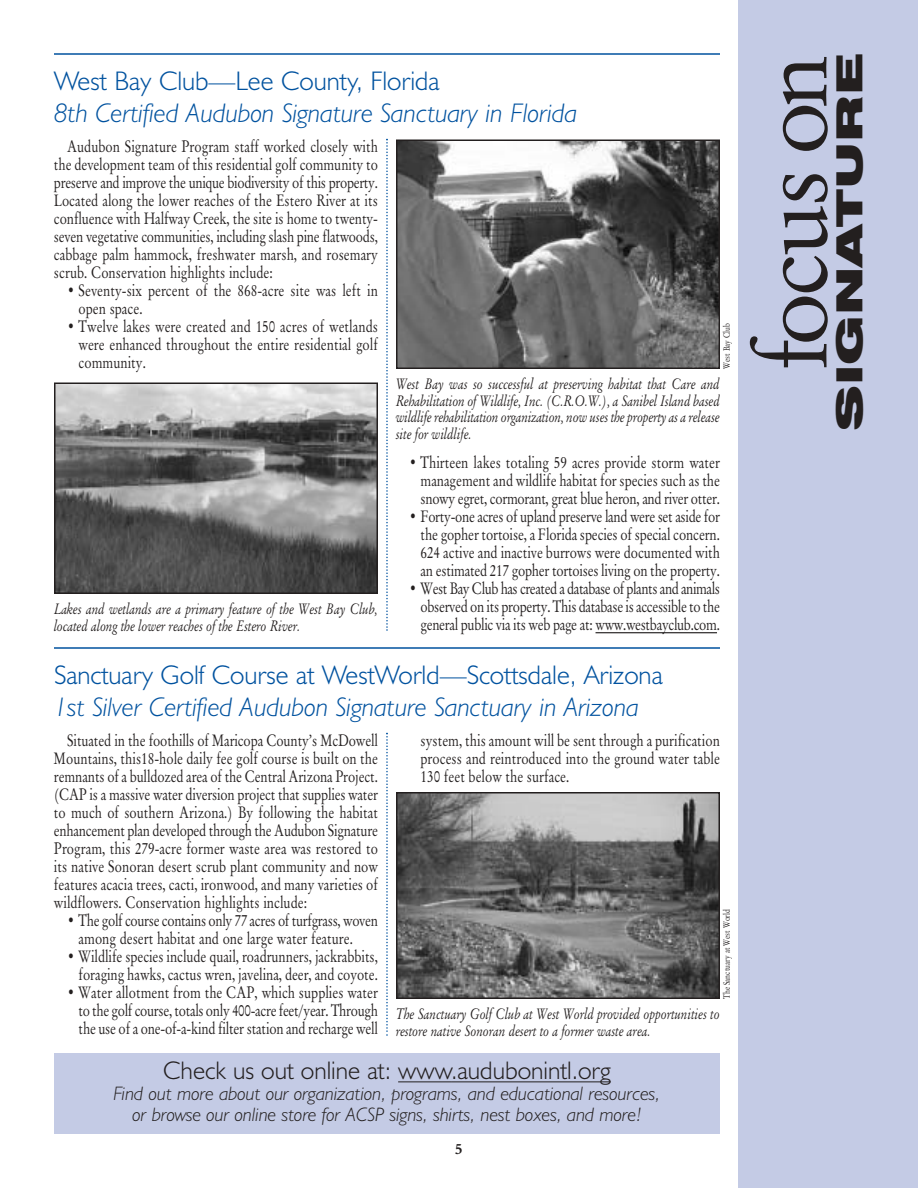
<style>
.page{position:relative;width:918px;height:1188px;background:#fff}
.page>*{position:absolute;margin:0;border:0;box-sizing:border-box;transform-origin:0 0}
.t1{font:99px "Garamand Classic";letter-spacing:-.05em;color:#231f1f}
.t2{font:900 expanded 36px "Swiss 721 BT";color:#231f1f;scale:1.3 1}
.t3{font:italic 300 27px "Humanist 521 BT";color:#00529f}
.t4{font:300 27px "Humanist 521 BT";color:#00529f}
.t5{font:300 25.5px "Humanist 521 BT";color:#231f1f}
.t6{font:italic 300 19.5px/21px "Humanist 521 BT";color:#231f1f;text-align:center}
.t7{font:16.5px/18px "Garamand Classic";letter-spacing:-.005em;color:#231f1f;text-align:justify;scale:.8 1}
.t8{font:16.5px/18px "Garamand Classic";letter-spacing:-.025em;color:#231f1f;scale:.8 1}
.t9{font:italic 15px/16.5px "Garamand Classic";color:#231f1f;scale:.8 1}
.t10{font:700 15px "Garamand Classic";color:#231f1f}
.t11{font:9px "Garamand Classic";color:#231f1f;scale:.8 1}
</style>
<div class="page">
<div style="left:738px;top:0;width:180px;height:1188px;background:#c4cbe5"></div>
<hr style="left:54px;top:53px;width:666px;height:2px;background:#00529f">
<hr style="left:596px;top:632px;width:121px;height:1px;background:#231f1f">
<img style="left:399px;top:143px;width:318px;height:223px">
<div style="left:396px;top:140px;width:324px;height:229px;border:2px solid #231f1f"></div>
<img style="left:57px;top:385px;width:318px;height:206px">
<div style="left:54px;top:382px;width:324px;height:212px;border:2px solid #231f1f"></div>
<img style="left:399px;top:795px;width:318px;height:201px">
<div style="left:396px;top:792px;width:324px;height:207px;border:2px solid #231f1f"></div>
<svg style="left:386px;top:139px;width:2px;height:492px"></svg>
<svg style="left:386px;top:733px;width:2px;height:303px"></svg>
<hr style="left:54px;top:647px;width:666px;height:2px;background:#00529f">
<div style="left:54px;top:1053px;width:666px;height:81px;background:#c4cbe5"></div>
<hr style="left:398px;top:1081px;width:53px;height:1px;background:#231f1f">
<hr style="left:451px;top:1081px;width:160px;height:1px;background:#231f1f">
<h3 class="t4" style="left:54px;top:71px;width:387px">West Bay Club—Lee County, Florida</h3>
<h3 class="t3" style="left:54px;top:103px;width:525px">8th Certified Audubon Signature Sanctuary in Florida</h3>
<p class="t7" style="left:54px;top:140px;width:407px;text-indent:13px">Audubon Signature Program staff worked closely with the development team of this residential golf community to preserve and improve the unique biodiversity of this property.<br>Located along the lower reaches of the Estero River at its confluence with Halfway Creek, the site is home to twenty&shy;seven vegetative communities, including slash pine flatwoods, cabbage palm hammock, freshwater marsh, and rosemary scrub. Conservation highlights include:</p>
<p class="t7" style="left:79px;top:284px;width:376px;text-indent:-11px">• Seventy-six percent of the 868-acre site was left in open space.</p>
<p class="t7" style="left:79px;top:320px;width:376px;text-indent:-11px">• Twelve lakes were created and 150 acres of wetlands were enhanced throughout the entire residential golf community.</p>
<p class="t11" style="left:723px;top:369px;width:59px;rotate:-90deg">West Bay Club</p>
<p class="t9" style="left:396px;top:377px;width:407px;text-align:justify">West Bay was so successful at preserving habitat that Care and Rehabilitation of Wildlife, Inc. (C.R.O.W.), a Sanibel Island based wildlife rehabilitation organization, now uses the property as a release site for wildlife.</p>
<p class="t7" style="left:421px;top:456px;width:376px;text-indent:-11px">• Thirteen lakes totaling 59 acres provide storm water management and wildlife habitat for species such as the snowy egret, cormorant, great blue heron, and river otter.</p>
<p class="t7" style="left:421px;top:510px;width:376px;text-indent:-11px">• Forty-one acres of upland preserve land were set aside for the gopher tortoise, a Florida species of special concern.<br>624 active and inactive burrows were documented with an estimated 217 gopher tortoises living on the property.</p>
<p class="t7" style="left:421px;top:582px;width:376px;text-indent:-11px">• West Bay Club has created a database of plants and animals observed on its property. This database is accessible to the general public via its web page at: www.westbayclub.com.</p>
<h3 class="t4" style="left:54px;top:665px;width:610px">Sanctuary Golf Course at WestWorld—Scottsdale, Arizona</h3>
<h3 class="t3" style="left:54px;top:697px;width:587px">1st Silver Certified Audubon Signature Sanctuary in Arizona</h3>
<p class="t7" style="left:54px;top:734px;width:407px;text-indent:13px">Situated in the foothills of Maricopa County’s McDowell Mountains, this18-hole daily fee golf course is built on the remnants of a bulldozed area of the Central Arizona Project. (CAP is a massive water diversion project that supplies water to much of southern Arizona.) By following the habitat enhancement plan developed through the Audubon Signature Program, this 279-acre former waste area was restored to its native Sonoran desert scrub plant community and now features acacia trees, cacti, ironwood, and many varieties of wildflowers. Conservation highlights include:</p>
<p class="t8" style="left:79px;top:914px;width:376px;text-indent:-11px">• The golf course contains only 77 acres of turfgrass, woven among desert habitat and one large water feature.</p>
<p class="t7" style="left:67px;top:950px;width:390px;text-align:right">• Wildlife species include quail, roadrunners, jackrabbits, foraging hawks, cactus wren, javelina, deer, and coyote.</p>
<p class="t7" style="left:79px;top:986px;width:376px;text-indent:-11px">• Water allotment from the CAP, which supplies water to the golf course, totals only 400-acre feet/year. Through the use of a one-of-a-kind filter station and recharge well</p>
<p class="t9" style="left:54px;top:602px;width:406px">Lakes and wetlands are a primary feature of the West Bay Club, located along the lower reaches of the Estero River.</p>
<p class="t7" style="left:421px;top:734px;width:376px">system, this amount will be sent through a purification process and reintroduced into the ground water table 130 feet below the surface.</p>
<p class="t11" style="left:723px;top:999px;width:114px;rotate:-90deg">The Sanctuary at West World</p>
<p class="t9" style="left:396px;top:1007px;width:407px">The Sanctuary Golf Club at West World provided opportunities to restore native Sonoran desert to a former waste area.</p>
<h3 class="t5" style="left:163px;top:1061px;width:449px">Check us out online at: www.audubonintl.org</h3>
<p class="t6" style="left:113px;top:1085px;width:549px">Find out more about our organization, programs, and educational resources, or browse our online store for ACSP signs, shirts, nest boxes, and more!</p>
<p class="t10" style="left:455px;top:1143px;width:9px">5</p>
<h1 class="t1" style="left:756px;top:372px;width:319px;rotate:-90deg">focus on</h1>
<h2 class="t2" style="left:837px;top:431px;width:291px;rotate:-90deg">SIGNATURE</h2>
</div>
